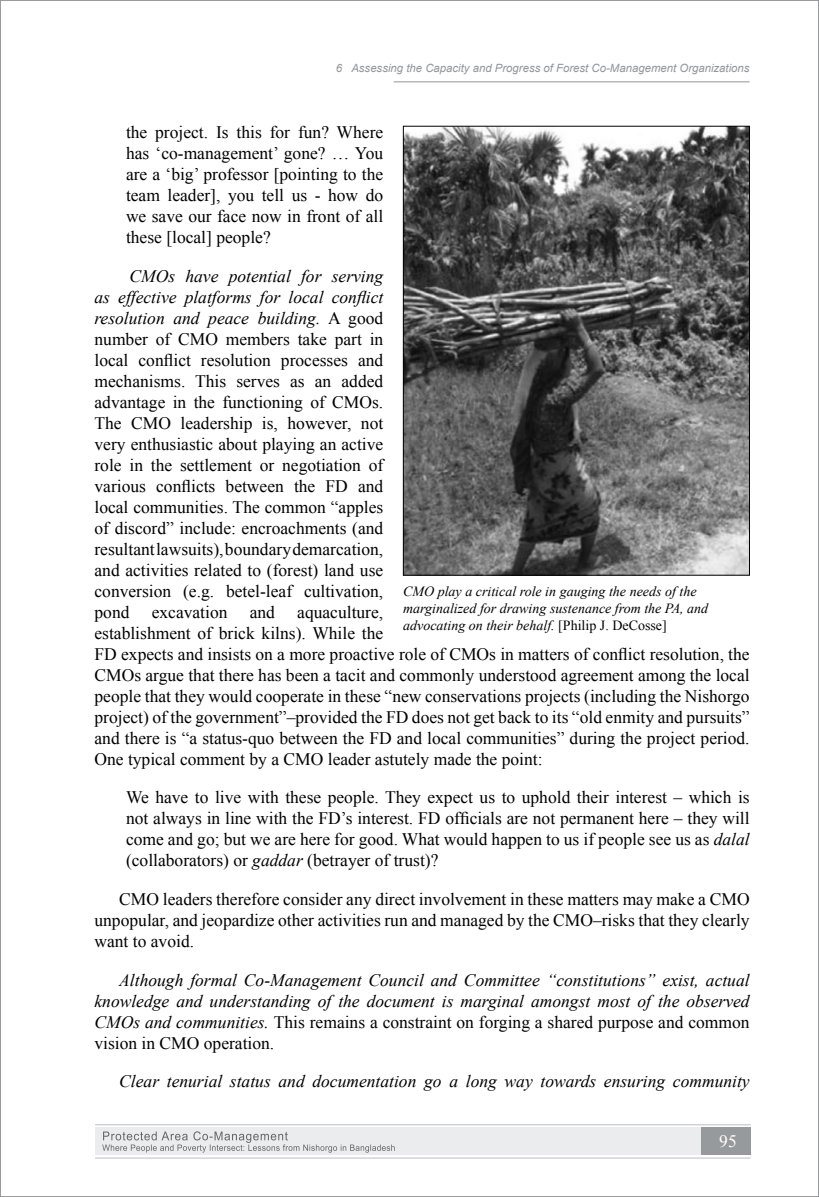
<style>
.page{position:relative;width:819px;height:1197px;background:#fff}
.page>*{position:absolute;margin:0;border:0;box-sizing:border-box;transform-origin:0 0}
.t1{font:17.5px/21px "Times New Roman";color:#000;text-align:justify}
.t2{font:italic 17.5px/21px "Times New Roman";color:#000;text-align:justify}
.t3{font:17.5px "Times New Roman";color:#fff}
.t4{font:italic 14px/16.8px "Times New Roman";color:#000}
.t5{font:italic 11.38px "Arial";color:#939598}
.s1{font-style:italic}
.s2{font-style:normal}
</style>
<div class="page">
<hr style="left:394px;top:81px;width:356px;height:1px;background:#939598">
<div style="left:95px;top:1128px;width:656px;height:27px;background:#ebeced"></div>
<div style="left:702px;top:1128px;width:49px;height:27px;background:#979a9c"></div>
<svg style="left:102px;top:1131px;width:293px;height:22px"></svg>
<hr style="left:95px;top:1158px;width:656px;height:1px;background:#bcbdc0">
<hr style="left:95px;top:1124px;width:656px;height:1px;background:#bcbdc0">
<img style="left:405px;top:128px;width:343px;height:445px">
<div style="left:403px;top:126px;width:347px;height:449px;border:1px solid #000"></div>
<p class="t5" style="left:336px;top:60px;width:415px">6 Assessing the Capacity and Progress of Forest Co-Management Organizations</p>
<p class="t1" style="left:126px;top:122px;width:259px">the project. Is this for fun? Where has ‘co-management’ gone? … You are a ‘big’ professor [pointing to the team leader], you tell us - how do we save our face now in front of all these [local] people?</p>
<p class="t1" style="left:94px;top:265px;width:290px;text-indent:35px"><span class="s1">CMOs have potential for serving as effective platforms for local conflict resolution and peace building.</span> A good number of CMO members take part in local conflict resolution processes and mechanisms. This serves as an added advantage in the functioning of CMOs.<br>The CMO leadership is, however, not very enthusiastic about playing an active role in the settlement or negotiation of various conflicts between the FD and local communities. The common “apples of discord” include: encroachments (and resultant lawsuits), boundary demarcation, and activities related to (forest) land use conversion (e.g. betel-leaf cultivation, pond</p>
<p class="t4" style="left:403px;top:583px;width:307px">CMO play a critical role in gauging the needs of the marginalized for drawing sustenance from the PA, and advocating on their behalf. <span class="s2">[Philip J. DeCosse]</span></p>
<p class="t1" style="left:94px;top:601px;width:657px;text-align:left;text-indent:203px">aquaculture,<br>establishment of brick kilns). While the<br>FD expects and insists on a more proactive role of CMOs in matters of conflict resolution, the CMOs argue that there has been a tacit and commonly understood agreement among the local people that they would cooperate in these “new conservations projects (including the Nishorgo project) of the government”–provided the FD does not get back to its “old enmity and pursuits” and there is “a status-quo between the FD and local communities” during the project period.<br>One typical comment by a CMO leader astutely made the point:</p>
<p class="t1" style="left:126px;top:787px;width:625px">We have to live with these people. They expect us to uphold their interest – which is not always in line with the FD’s interest. FD officials are not permanent here – they will come and go; but we are here for good. What would happen to us if people see us as <span class="s1">dalal </span>(collaborators) or <span class="s1">gaddar</span> (betrayer of trust)?</p>
<p class="t1" style="left:94px;top:888px;width:657px;text-indent:25px">CMO leaders therefore consider any direct involvement in these matters may make a CMO unpopular, and jeopardize other activities run and managed by the CMO–risks that they clearly want to avoid.</p>
<p class="t2" style="left:94px;top:969px;width:657px;text-indent:25px">Although formal Co-Management Council and Committee “constitutions” exist, actual knowledge and understanding of the document is marginal amongst most of the observed CMOs and communities. <span class="s2">This remains a constraint on forging a shared purpose and common vision in CMO operation.</span></p>
<p class="t2" style="left:119px;top:1071px;width:632px">Clear tenurial status and documentation go a long way towards ensuring community</p>
<p class="t1" style="left:152px;top:601px;width:77px">excavation</p>
<p class="t1" style="left:250px;top:601px;width:27px">and</p>
<p class="t3" style="left:719px;top:1129px;width:19px">95</p>
</div>
